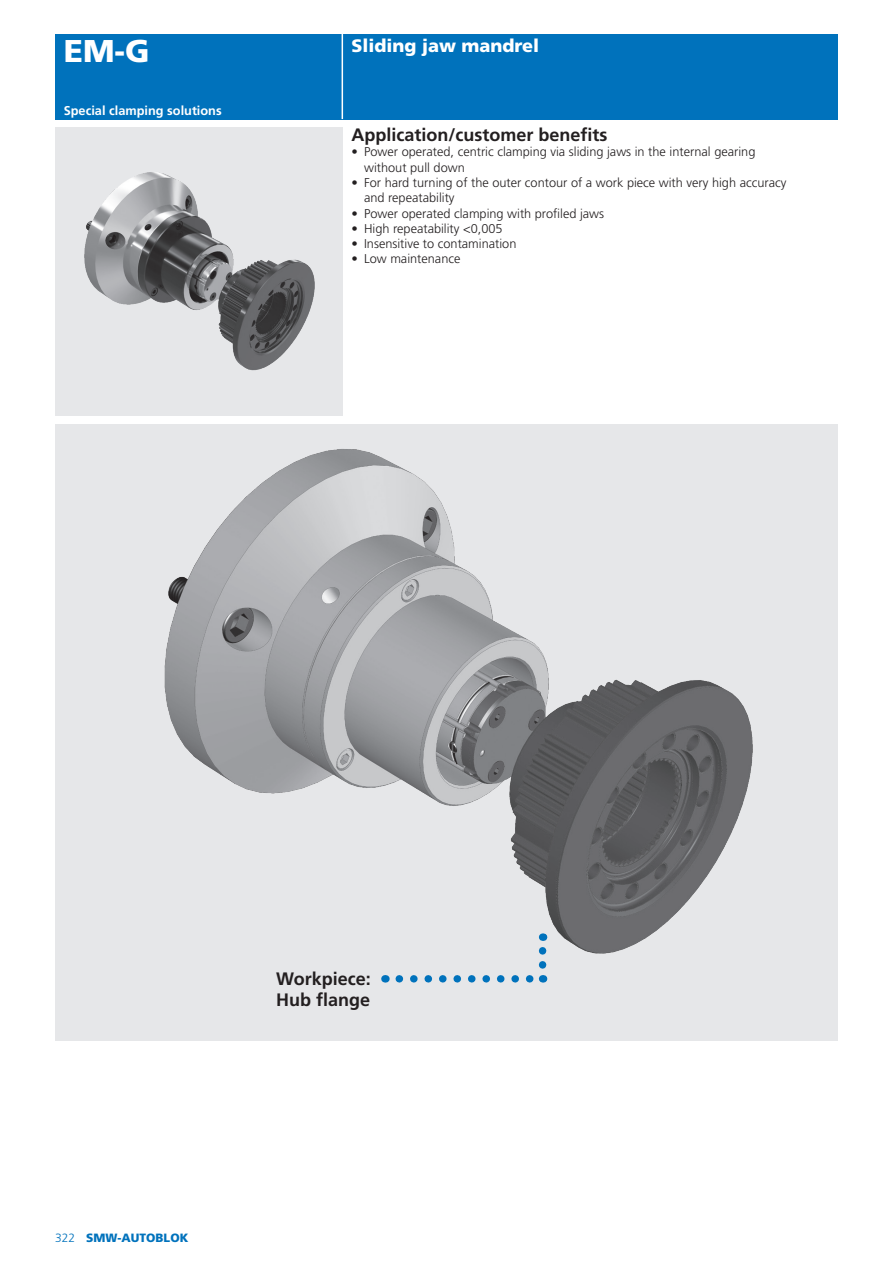
<style>
.page{position:relative;width:893px;height:1263px;background:#fff}
.page>*{position:absolute;margin:0;border:0;box-sizing:border-box;transform-origin:0 0}
.t1{font:900 31.5px "Frutiger LT Std";color:#fff}
.t2{font:700 18px/21.6px "Frutiger LT Std";color:#231f20}
.t3{font:900 18px "Frutiger LT Std";color:#fff}
.t4{font:300 12.75px/15.3px "Frutiger LT Std";color:#231f20}
.t5{font:700 12.75px "Frutiger LT Std";color:#fff}
.t6{font:900 12px "Frutiger LT Std";color:#0072bc}
.s1{font-weight:300}
</style>
<div class="page">
<div style="left:55px;top:34px;width:783px;height:85px;background:#0072bc"></div>
<hr style="left:342px;top:34px;width:1px;height:85px;background:#fff">
<div style="left:55px;top:424px;width:783px;height:617px;background:#e6e7e9"></div>
<img style="left:164px;top:449px;width:589px;height:534px">
<div style="left:55px;top:128px;width:288px;height:288px;background:#e6e7e9"></div>
<img style="left:84px;top:172px;width:231px;height:199px">
<svg style="left:399px;top:975px;width:136px;height:7px"></svg>
<svg style="left:539px;top:933px;width:7px;height:32px"></svg>
<p class="t1" style="left:64px;top:32px;width:87px">EM-G</p>
<p class="t3" style="left:351px;top:35px;width:189px">Sliding jaw mandrel</p>
<p class="t5" style="left:64px;top:103px;width:159px">Special clamping solutions</p>
<p class="t2" style="left:351px;top:124px;width:258px">Application/customer benefits</p>
<p class="t4" style="left:364px;top:144px;width:393px;text-indent:-13px">• Power operated, centric clamping via sliding jaws in the internal gearing without pull down</p>
<p class="t4" style="left:364px;top:175px;width:424px;text-indent:-13px">• For hard turning of the outer contour of a work piece with very high accuracy and repeatability</p>
<p class="t4" style="left:351px;top:206px;width:254px">• Power operated clamping with profiled jaws</p>
<p class="t4" style="left:351px;top:221px;width:153px">• High repeatability &lt;0,005</p>
<p class="t4" style="left:351px;top:236px;width:167px">• Insensitive to contamination</p>
<p class="t4" style="left:351px;top:252px;width:111px">• Low maintenance</p>
<p class="t2" style="left:276px;top:967px;width:96px">Workpiece:<br>Hub flange</p>
<p class="t6" style="left:55px;top:1231px;width:135px"><span class="s1">322</span> SMW-AUTOBLOK</p>
</div>
